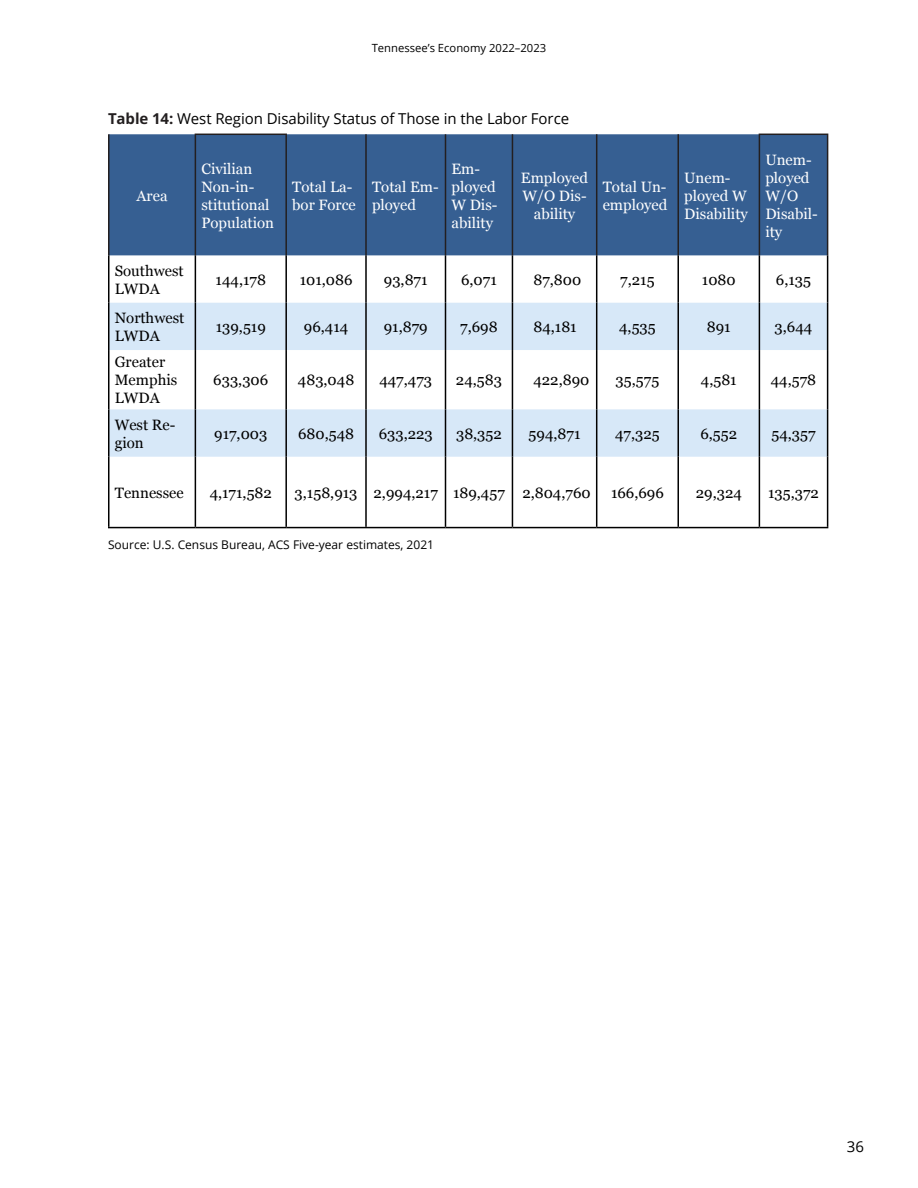
<style>
.page{position:relative;width:918px;height:1188px;background:#fff}
.page>*{position:absolute;margin:0;border:0;box-sizing:border-box;transform-origin:0 0}
.t1{font:15px/18px "Georgia";color:#000}
.t2{font:15px/18px "Georgia";color:#fff}
.Table{font:15px "Open Sans";letter-spacing:-.005em;color:#000}
.Source{font:12px "Open Sans";color:#000}
.t3{font:11.25px "Open Sans";color:#000}
.s1{font-weight:700;color:#231f20}
</style>
<div class="page">
<div style="left:110px;top:134px;width:717px;height:121px;background:#365f92"></div>
<svg style="left:110px;top:303px;width:717px;height:154px;fill:#d7e8f8"></svg>
<hr style="left:108px;top:134px;width:2px;height:121px;background:#231f20">
<hr style="left:195px;top:134px;width:92px;height:1px;background:#231f20">
<hr style="left:759px;top:134px;width:69px;height:1px;background:#231f20">
<hr style="left:195px;top:135px;width:1px;height:120px;background:#231f20">
<hr style="left:285px;top:135px;width:2px;height:120px;background:#231f20">
<hr style="left:365px;top:134px;width:2px;height:121px;background:#231f20">
<hr style="left:445px;top:134px;width:1px;height:121px;background:#231f20">
<hr style="left:512px;top:134px;width:1px;height:121px;background:#231f20">
<hr style="left:596px;top:134px;width:1px;height:121px;background:#231f20">
<hr style="left:677px;top:134px;width:2px;height:121px;background:#231f20">
<hr style="left:759px;top:135px;width:1px;height:120px;background:#231f20">
<hr style="left:827px;top:135px;width:1px;height:120px;background:#231f20">
<hr style="left:108px;top:255px;width:2px;height:48px;background:#000">
<hr style="left:195px;top:255px;width:1px;height:48px;background:#000">
<hr style="left:285px;top:255px;width:2px;height:48px;background:#000">
<hr style="left:365px;top:255px;width:2px;height:48px;background:#000">
<hr style="left:445px;top:255px;width:1px;height:48px;background:#000">
<hr style="left:512px;top:255px;width:1px;height:48px;background:#000">
<hr style="left:596px;top:255px;width:1px;height:48px;background:#000">
<hr style="left:677px;top:255px;width:2px;height:48px;background:#000">
<hr style="left:759px;top:255px;width:1px;height:48px;background:#000">
<hr style="left:827px;top:255px;width:1px;height:48px;background:#000">
<hr style="left:108px;top:303px;width:2px;height:47px;background:#000">
<hr style="left:195px;top:303px;width:1px;height:47px;background:#000">
<hr style="left:285px;top:303px;width:2px;height:47px;background:#000">
<hr style="left:365px;top:303px;width:2px;height:47px;background:#000">
<hr style="left:445px;top:303px;width:1px;height:47px;background:#000">
<hr style="left:512px;top:303px;width:1px;height:47px;background:#000">
<hr style="left:596px;top:303px;width:1px;height:47px;background:#000">
<hr style="left:677px;top:303px;width:2px;height:47px;background:#000">
<hr style="left:759px;top:303px;width:1px;height:47px;background:#000">
<hr style="left:827px;top:303px;width:1px;height:47px;background:#000">
<hr style="left:108px;top:350px;width:2px;height:59px;background:#000">
<hr style="left:195px;top:350px;width:1px;height:59px;background:#000">
<hr style="left:285px;top:350px;width:2px;height:59px;background:#000">
<hr style="left:365px;top:350px;width:2px;height:59px;background:#000">
<hr style="left:445px;top:350px;width:1px;height:59px;background:#000">
<hr style="left:512px;top:350px;width:1px;height:59px;background:#000">
<hr style="left:596px;top:350px;width:1px;height:59px;background:#000">
<hr style="left:677px;top:350px;width:2px;height:59px;background:#000">
<hr style="left:759px;top:350px;width:1px;height:59px;background:#000">
<hr style="left:827px;top:350px;width:1px;height:59px;background:#000">
<hr style="left:108px;top:409px;width:2px;height:48px;background:#000">
<hr style="left:195px;top:409px;width:1px;height:48px;background:#000">
<hr style="left:285px;top:409px;width:2px;height:48px;background:#000">
<hr style="left:365px;top:409px;width:2px;height:48px;background:#000">
<hr style="left:445px;top:409px;width:1px;height:48px;background:#000">
<hr style="left:512px;top:409px;width:1px;height:48px;background:#000">
<hr style="left:596px;top:409px;width:1px;height:48px;background:#000">
<hr style="left:677px;top:409px;width:2px;height:48px;background:#000">
<hr style="left:759px;top:409px;width:1px;height:48px;background:#000">
<hr style="left:827px;top:409px;width:1px;height:48px;background:#000">
<hr style="left:108px;top:457px;width:2px;height:70px;background:#000">
<hr style="left:195px;top:457px;width:1px;height:70px;background:#000">
<hr style="left:285px;top:457px;width:2px;height:70px;background:#000">
<hr style="left:365px;top:457px;width:2px;height:70px;background:#000">
<hr style="left:445px;top:457px;width:1px;height:70px;background:#000">
<hr style="left:512px;top:457px;width:1px;height:70px;background:#000">
<hr style="left:596px;top:457px;width:1px;height:70px;background:#000">
<hr style="left:677px;top:457px;width:2px;height:70px;background:#000">
<hr style="left:759px;top:457px;width:1px;height:70px;background:#000">
<hr style="left:827px;top:457px;width:1px;height:70px;background:#000">
<hr style="left:108px;top:527px;width:87px;height:1px;background:#000">
<hr style="left:195px;top:527px;width:91px;height:1px;background:#000">
<hr style="left:286px;top:527px;width:80px;height:1px;background:#000">
<hr style="left:366px;top:527px;width:80px;height:1px;background:#000">
<hr style="left:446px;top:527px;width:66px;height:1px;background:#000">
<hr style="left:512px;top:527px;width:85px;height:1px;background:#000">
<hr style="left:597px;top:527px;width:81px;height:1px;background:#000">
<hr style="left:678px;top:527px;width:81px;height:1px;background:#000">
<hr style="left:759px;top:527px;width:69px;height:1px;background:#000">
<p class="t3" style="left:372px;top:40px;width:176px">Tennessee’s Economy 2022–2023</p>
<p class="Table" style="left:108px;top:108px;width:463px"><span class="s1">Table 14:</span> West Region Disability Status of Those in the Labor Force</p>
<p class="t2" style="left:137px;top:186px;width:33px">Area</p>
<p class="t2" style="left:201px;top:159px;width:74px">Civilian<br>Non-in&shy;stitutional<br>Population</p>
<p class="t2" style="left:292px;top:177px;width:65px">Total La&shy;bor Force</p>
<p class="t2" style="left:372px;top:177px;width:68px">Total Em&shy;ployed</p>
<p class="t2" style="left:452px;top:159px;width:47px">Em&shy;ployed<br>W Dis&shy;ability</p>
<p class="t2" style="left:521px;top:168px;width:69px;text-align:center">Employed<br>W/O Dis&shy;ability</p>
<p class="t2" style="left:603px;top:177px;width:66px">Total Un&shy;employed</p>
<p class="t2" style="left:684px;top:168px;width:65px">Unem&shy;ployed W<br>Disability</p>
<p class="t2" style="left:765px;top:150px;width:54px">Unem&shy;ployed<br>W/O<br>Disabil&shy;ity</p>
<p class="t1" style="left:115px;top:261px;width:70px">Southwest<br>LWDA</p>
<p class="t1" style="left:216px;top:270px;width:52px">144,178</p>
<p class="t1" style="left:300px;top:270px;width:54px">101,086</p>
<p class="t1" style="left:384px;top:270px;width:45px">93,871</p>
<p class="t1" style="left:461px;top:270px;width:37px">6,071</p>
<p class="t1" style="left:533px;top:270px;width:49px">87,800</p>
<p class="t1" style="left:620px;top:270px;width:36px">7,215</p>
<p class="t1" style="left:702px;top:270px;width:35px">1080</p>
<p class="t1" style="left:776px;top:270px;width:37px">6,135</p>
<p class="t1" style="left:115px;top:308px;width:71px">Northwest<br>LWDA</p>
<p class="t1" style="left:216px;top:317px;width:52px">139,519</p>
<p class="t1" style="left:304px;top:317px;width:46px">96,414</p>
<p class="t1" style="left:384px;top:317px;width:45px">91,879</p>
<p class="t1" style="left:460px;top:317px;width:39px">7,698</p>
<p class="t1" style="left:533px;top:317px;width:45px">84,181</p>
<p class="t1" style="left:619px;top:317px;width:38px">4,535</p>
<p class="t1" style="left:707px;top:317px;width:25px">891</p>
<p class="t1" style="left:775px;top:317px;width:39px">3,644</p>
<p class="t1" style="left:115px;top:353px;width:64px">Greater<br>Memphis<br>LWDA</p>
<p class="t1" style="left:213px;top:371px;width:57px">633,306</p>
<p class="t1" style="left:298px;top:371px;width:58px">483,048</p>
<p class="t1" style="left:379px;top:371px;width:54px">447,473</p>
<p class="t1" style="left:456px;top:371px;width:48px">24,583</p>
<p class="t1" style="left:533px;top:371px;width:57px">422,890</p>
<p class="t1" style="left:616px;top:371px;width:45px">35,575</p>
<p class="t1" style="left:701px;top:371px;width:37px">4,581</p>
<p class="t1" style="left:771px;top:371px;width:47px">44,578</p>
<p class="t1" style="left:115px;top:415px;width:62px">West Re&shy;gion</p>
<p class="t1" style="left:214px;top:424px;width:55px">917,003</p>
<p class="t1" style="left:298px;top:424px;width:58px">680,548</p>
<p class="t1" style="left:379px;top:424px;width:56px">633,223</p>
<p class="t1" style="left:456px;top:424px;width:47px">38,352</p>
<p class="t1" style="left:529px;top:424px;width:53px">594,871</p>
<p class="t1" style="left:615px;top:424px;width:46px">47,325</p>
<p class="t1" style="left:700px;top:424px;width:38px">6,552</p>
<p class="t1" style="left:771px;top:424px;width:46px">54,357</p>
<p class="t1" style="left:115px;top:483px;width:70px">Tennessee</p>
<p class="t1" style="left:210px;top:483px;width:64px">4,171,582</p>
<p class="t1" style="left:295px;top:483px;width:64px">3,158,913</p>
<p class="t1" style="left:374px;top:483px;width:66px">2,994,217</p>
<p class="t1" style="left:453px;top:483px;width:53px">189,457</p>
<p class="t1" style="left:522px;top:483px;width:70px">2,804,760</p>
<p class="t1" style="left:611px;top:483px;width:54px">166,696</p>
<p class="t1" style="left:696px;top:483px;width:48px">29,324</p>
<p class="t1" style="left:768px;top:483px;width:52px">135,372</p>
<p class="Source" style="left:108px;top:536px;width:328px">Source: U.S. Census Bureau, ACS Five-year estimates, 2021</p>
<p class="Table" style="left:847px;top:1136px;width:19px">36</p>
</div>
